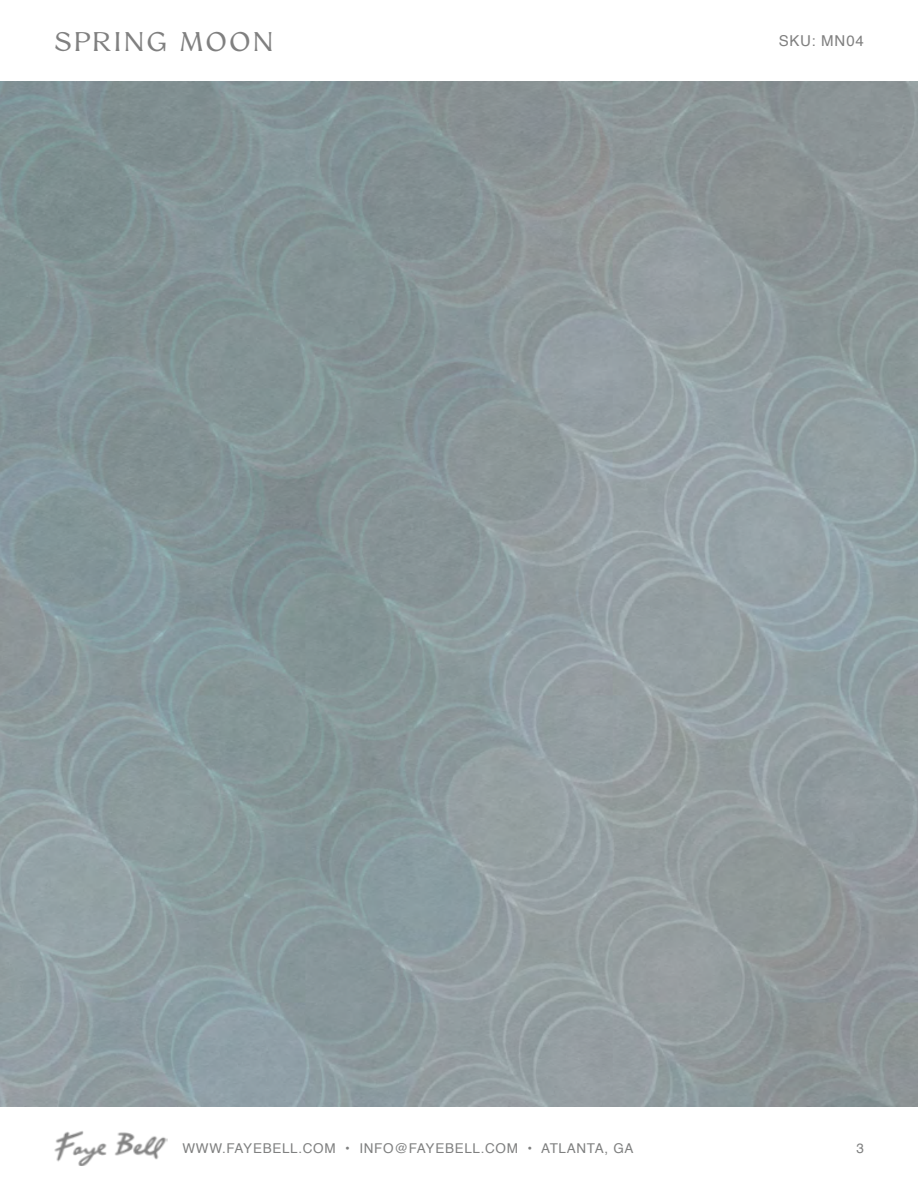
<style>
.page{position:relative;width:918px;height:1188px;background:#fff}
.page>*{position:absolute;margin:0;border:0;box-sizing:border-box;transform-origin:0 0}
.t1{font:27px "Coconat";letter-spacing:.045em;color:#808080}
.t2{font:15px "Helvetica";letter-spacing:.06em;color:#808080}
.t3{font:13.5px "Helvetica";letter-spacing:.05em;color:#7f8080}
</style>
<div class="page">
<img style="left:54px;top:1131px;width:114px;height:35px">
<h1 class="t1" style="left:54px;top:25px;width:221px">SPRING MOON</h1>
<p class="t2" style="left:779px;top:29px;width:87px">SKU: MN04</p>
<p class="t3" style="left:183px;top:1137px;width:453px">WWW.FAYEBELL.COM • INFO@FAYEBELL.COM • ATLANTA, GA</p>
<p class="t3" style="left:856px;top:1137px;width:9px">3</p>
</div>
